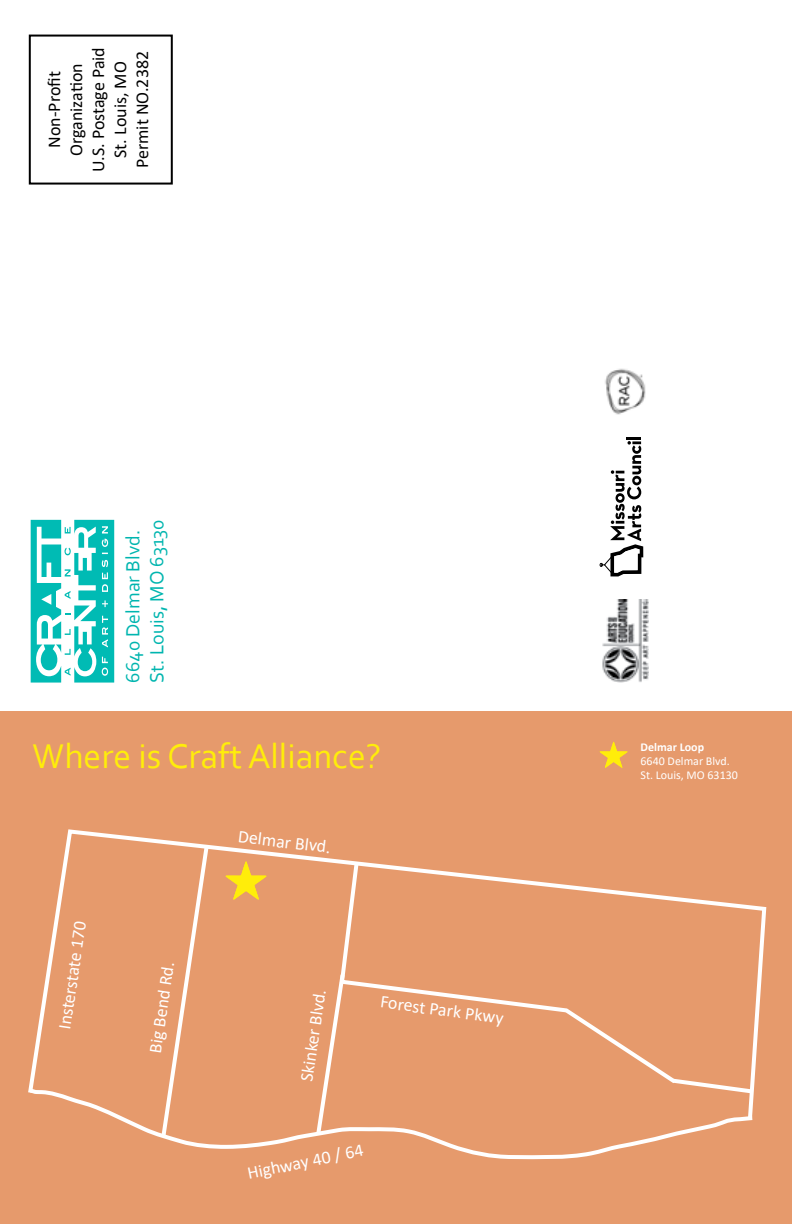
<style>
.page{position:relative;width:792px;height:1224px;background:#fff}
.page>*{position:absolute;margin:0;border:0;box-sizing:border-box;transform-origin:0 0}
.t1{font:36px "Corbel";color:#ffed0a}
.t2{font:20px/24px "Corbel";color:#00b5af}
.t3{font:18px "Calibri";color:#fff}
.t4{font:18px/22px "Calibri";color:#000;text-align:center}
.t5{font:12px "Calibri";color:#fff}
.t6{font:700 12px "Calibri";color:#fff}
</style>
<div class="page">
<div style="left:29px;top:35px;width:144px;height:150px;border:2px solid #000"></div>
<svg style="left:31px;top:520px;width:83px;height:163px"></svg>
<svg style="left:600px;top:437px;width:43px;height:139px"></svg>
<img style="left:605px;top:368px;width:41px;height:47px">
<img style="left:602px;top:599px;width:46px;height:84px">
<div style="left:0;top:711px;width:792px;height:513px;background:#e69a6c"></div>
<svg style="left:124px;top:1122px;width:608px;height:38px"></svg>
<svg style="left:600px;top:742px;width:28px;height:26px"></svg>
<svg style="left:314px;top:1122px;width:33px;height:17px"></svg>
<svg style="left:28px;top:829px;width:739px;height:293px"></svg>
<svg style="left:669px;top:1076px;width:87px;height:20px"></svg>
<svg style="left:159px;top:842px;width:52px;height:299px"></svg>
<p class="t4" style="left:43px;top:172px;width:126px;rotate:-90deg">Non-Profit<br>Organization<br>U.S. Postage Paid<br>St. Louis, MO<br>Permit NO.2382</p>
<p class="t2" style="left:120px;top:683px;width:165px;rotate:-90deg">6640 Delmar Blvd.<br>St. Louis, MO 63130</p>
<h1 class="t1" style="left:33px;top:734px;width:350px">Where is Craft Alliance?</h1>
<p class="t3" style="left:52px;top:1027px;width:110px;rotate:-81deg">Insterstate 170</p>
<p class="t3" style="left:142px;top:1051px;width:93px;rotate:-81deg">Big Bend Rd.</p>
<p class="t3" style="left:240px;top:823px;width:95px;rotate:7deg">Delmar Blvd.</p>
<p class="t3" style="left:294px;top:1079px;width:94px;rotate:-81deg">Skinker Blvd.</p>
<p class="t3" style="left:382px;top:990px;width:126px;rotate:7deg">Forest Park Pkwy</p>
<p class="t3" style="left:245px;top:1161px;width:119px;rotate:-11deg">Highway 40 / 64</p>
<p class="t6" style="left:641px;top:738px;width:65px">Delmar Loop</p>
<p class="t5" style="left:641px;top:753px;width:91px">6640 Delmar Blvd.</p>
<p class="t5" style="left:641px;top:767px;width:99px">St. Louis, MO 63130</p>
</div>
